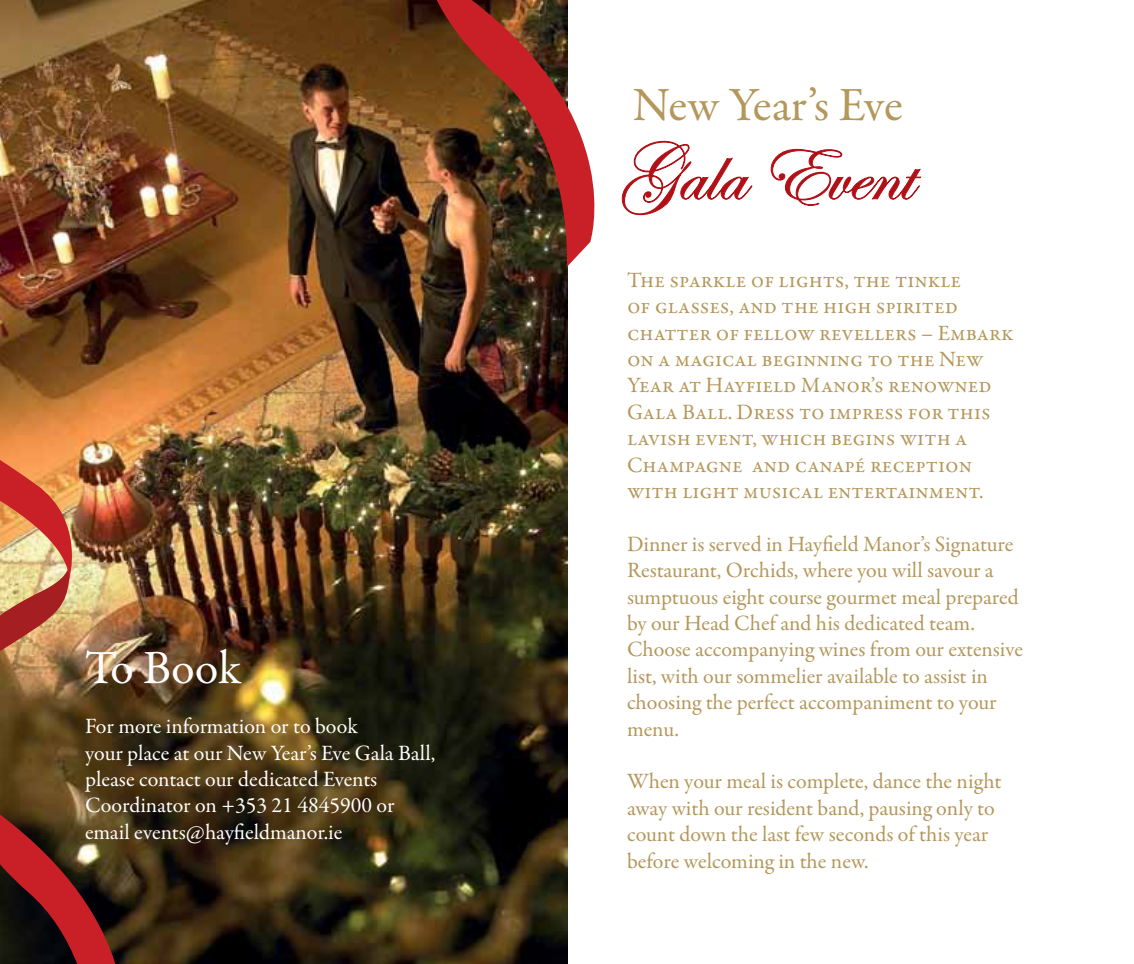
<style>
.page{position:relative;width:1134px;height:964px;background:#fff}
.page>*{position:absolute;margin:0;border:0;box-sizing:border-box;transform-origin:0 0}
.t1{font:80px "Edwardian Script ITC";color:#b11116}
.t2{font:48px "Garamond Premr Pro";color:#b4975a}
.t3{font:48px "Garamond Premr Pro";color:#fff}
.t4{font:22px/26.4px "Garamond Premr Pro";color:#b4975a}
.t5{font:22px/26.4px "Garamond Premr Pro";color:#fff}
</style>
<div class="page">
<img style="left:0;top:0;width:567px;height:964px">
<svg style="left:629px;top:140px;width:124px;height:76px"></svg>
<svg style="left:770px;top:148px;width:152px;height:58px"></svg>
<hr style="left:1133px;top:0;width:1px;height:964px;background:#b4975a">
<img style="left:437px;top:0;width:192px;height:267px">
<svg style="left:0;top:814px;width:115px;height:150px;background:#62241c"></svg>
<img style="left:0;top:460px;width:87px;height:191px">
<h2 class="t3" style="left:85px;top:639px;width:158px">To Book</h2>
<p class="t5" style="left:85px;top:713px;width:352px">For more information or to book<br>your place at our New Year’s Eve Gala Ball, please contact our dedicated Events Coordinator on +353 21 4845900 or email events@hayfieldmanor.ie</p>
<h2 class="t2" style="left:633px;top:76px;width:271px">New Year’s Eve</h2>
<h1 class="t1" style="left:618px;top:130px;width:295px">Gala Event</h1>
<p class="t4" style="left:627px;top:267px;width:388px">The sparkle of lights, the tinkle<br>of glasses, and the high spirited chatter of fellow revellers – Embark on a magical beginning to the New Year at Hayfield Manor’s renowned Gala Ball. Dress to impress for this lavish event, which begins with a Champagne and canapé reception with light musical entertainment.</p>
<p class="t4" style="left:627px;top:531px;width:398px">Dinner is served in Hayfield Manor’s Signature Restaurant, Orchids, where you will savour a sumptuous eight course gourmet meal prepared by our Head Chef and his dedicated team.<br>Choose accompanying wines from our extensive list, with our sommelier available to assist in choosing the perfect accompaniment to your menu.</p>
<p class="t4" style="left:627px;top:769px;width:376px">When your meal is complete, dance the night away with our resident band, pausing only to count down the last few seconds of this year before welcoming in the new.</p>
</div>
